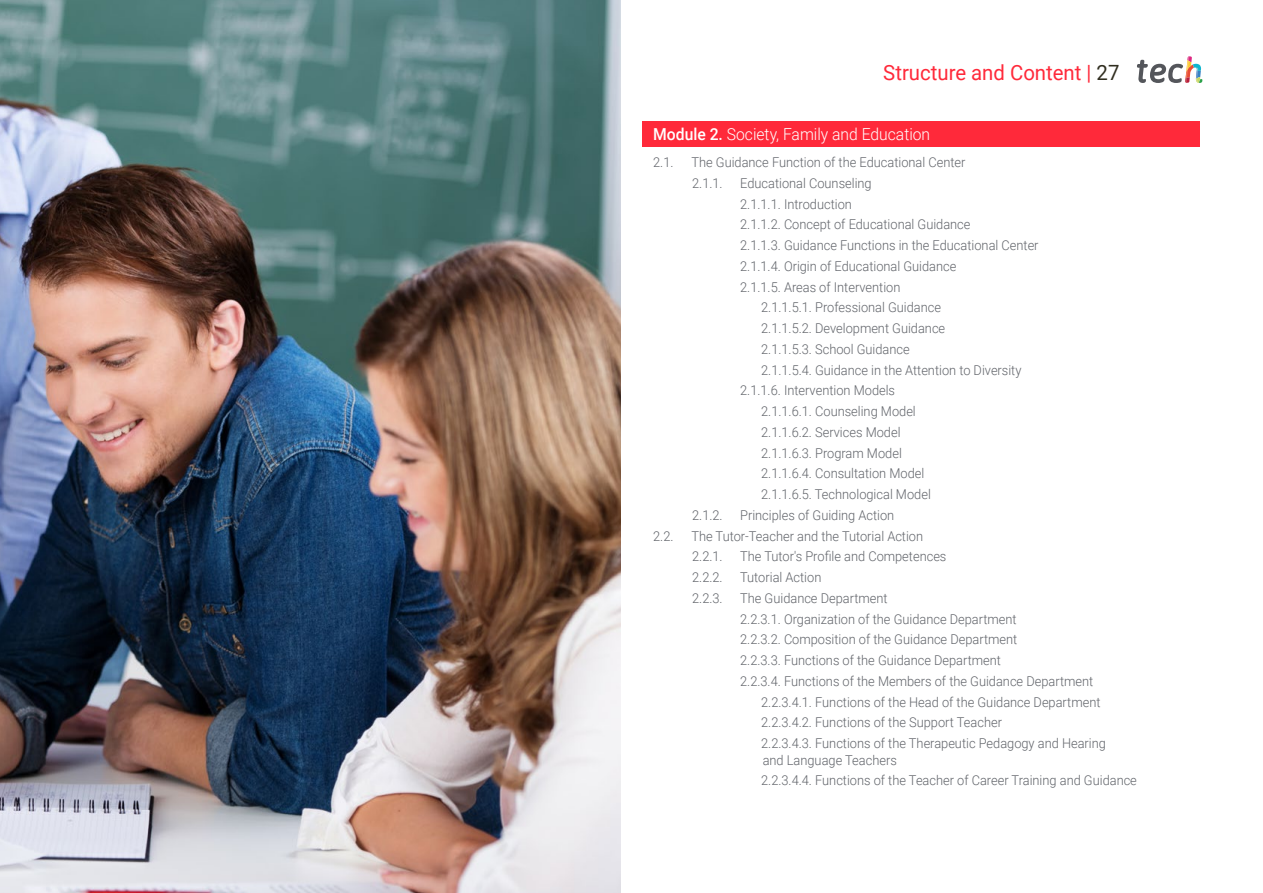
<style>
.page{position:relative;width:1263px;height:893px;background:#fff}
.page>*{position:absolute;margin:0;border:0;box-sizing:border-box;transform-origin:0 0}
.t1{font:21px "Roboto";color:#ff293a}
.t2{font:300 16.5px "Roboto";color:#fff;scale:.95 1}
.t3{font:300 13.5px/20.7px "Roboto";color:#61646a;scale:.95 1}
.s1{color:#312e20}
.s2{font-weight:500}
</style>
<div class="page">
<div style="left:642px;top:121px;width:557px;height:25px;background:#ff293a"></div>
<svg style="left:1137px;top:56px;width:65px;height:27px"></svg>
<img style="left:0;top:0;width:621px;height:893px">
<h1 class="t1" style="left:883px;top:57px;width:238px">Structure and Content | <span class="s1">27</span></h1>
<p class="t2" style="left:653px;top:123px;width:293px"><span class="s2">Module 2.</span> Society, Family and Education</p>
<p class="t3" style="left:653px;top:151px;width:23px">2.1.</p>
<p class="t3" style="left:691px;top:151px;width:290px">The Guidance Function of the Educational Center<br>2.1.1.</p>
<p class="t3" style="left:740px;top:172px;width:140px">Educational Counseling</p>
<p class="t3" style="left:740px;top:193px;width:119px">2.1.1.1. Introduction</p>
<p class="t3" style="left:740px;top:214px;width:244px">2.1.1.2. Concept of Educational Guidance</p>
<p class="t3" style="left:740px;top:234px;width:316px">2.1.1.3. Guidance Functions in the Educational Center</p>
<p class="t3" style="left:740px;top:255px;width:229px">2.1.1.4. Origin of Educational Guidance</p>
<p class="t3" style="left:740px;top:276px;width:170px">2.1.1.5. Areas of Intervention</p>
<p class="t3" style="left:761px;top:297px;width:191px">2.1.1.5.1. Professional Guidance</p>
<p class="t3" style="left:761px;top:317px;width:195px">2.1.1.5.2. Development Guidance</p>
<p class="t3" style="left:761px;top:338px;width:158px">2.1.1.5.3. School Guidance</p>
<p class="t3" style="left:761px;top:359px;width:275px">2.1.1.5.4. Guidance in the Attention to Diversity</p>
<p class="t3" style="left:740px;top:380px;width:165px">2.1.1.6. Intervention Models</p>
<p class="t3" style="left:761px;top:400px;width:164px">2.1.1.6.1. Counseling Model</p>
<p class="t3" style="left:761px;top:421px;width:148px">2.1.1.6.2. Services Model</p>
<p class="t3" style="left:761px;top:442px;width:150px">2.1.1.6.3. Program Model</p>
<p class="t3" style="left:761px;top:463px;width:173px">2.1.1.6.4. Consultation Model</p>
<p class="t3" style="left:761px;top:483px;width:180px">2.1.1.6.5. Technological Model</p>
<p class="t3" style="left:692px;top:504px;width:34px">2.1.2.</p>
<p class="t3" style="left:740px;top:504px;width:164px">Principles of Guiding Action</p>
<p class="t3" style="left:653px;top:525px;width:23px">2.2.</p>
<p class="t3" style="left:691px;top:525px;width:245px">The Tutor-Teacher and the Tutorial Action<br>2.2.1.</p>
<p class="t3" style="left:740px;top:546px;width:219px">The Tutor's Profile and Competences</p>
<p class="t3" style="left:692px;top:566px;width:34px">2.2.2.</p>
<p class="t3" style="left:740px;top:566px;width:87px">Tutorial Action</p>
<p class="t3" style="left:692px;top:587px;width:34px">2.2.3.</p>
<p class="t3" style="left:740px;top:587px;width:157px">The Guidance Department</p>
<p class="t3" style="left:740px;top:608px;width:293px">2.2.3.1. Organization of the Guidance Department</p>
<p class="t3" style="left:740px;top:629px;width:293px">2.2.3.2. Composition of the Guidance Department</p>
<p class="t3" style="left:740px;top:649px;width:276px">2.2.3.3. Functions of the Guidance Department</p>
<p class="t3" style="left:740px;top:670px;width:373px">2.2.3.4. Functions of the Members of the Guidance Department</p>
<p class="t3" style="left:761px;top:691px;width:359px">2.2.3.4.1. Functions of the Head of the Guidance Department</p>
<p class="t3" style="left:761px;top:712px;width:255px">2.2.3.4.2. Functions of the Support Teacher</p>
<p class="t3" style="left:761px;top:732px;width:364px">2.2.3.4.3. Functions of the Therapeutic Pedagogy and Hearing</p>
<p class="t3" style="left:761px;top:749px;width:397px">and Language Teachers<br>2.2.3.4.4. Functions of the Teacher of Career Training and Guidance</p>
</div>
